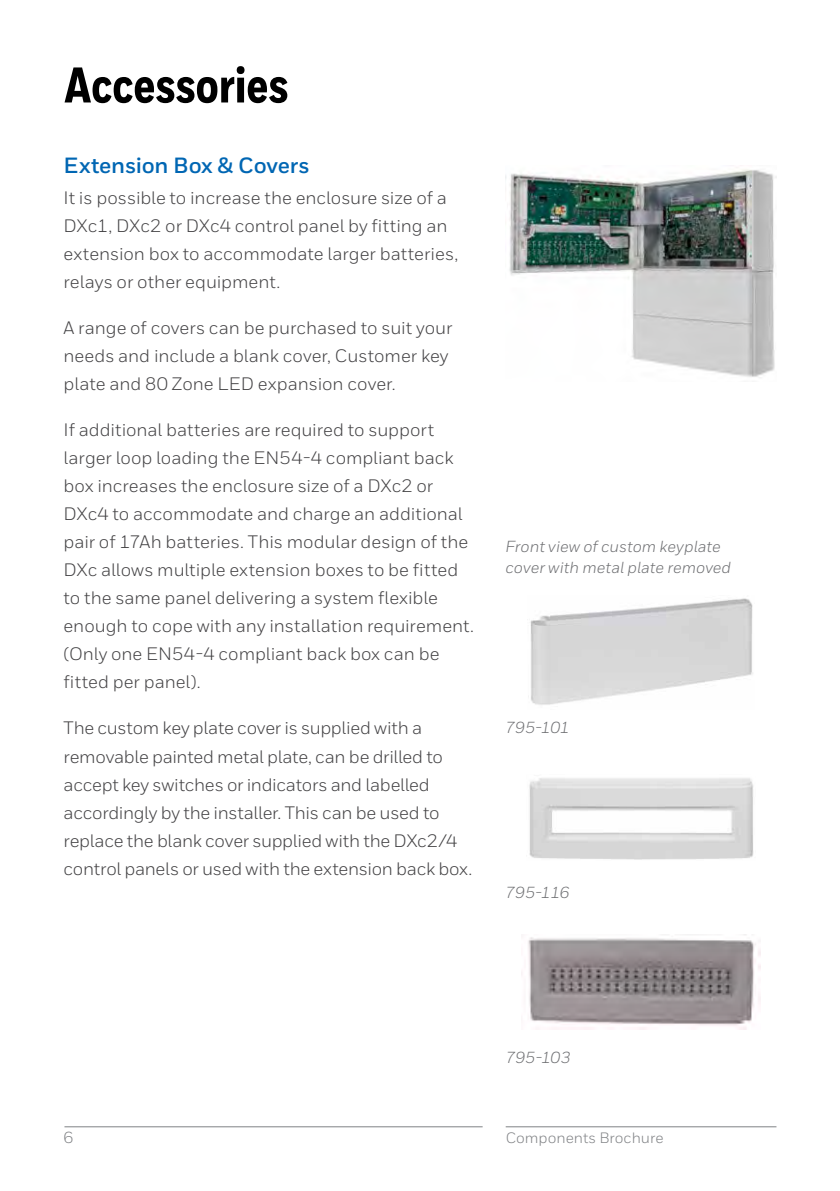
<style>
.page{position:relative;width:840px;height:1191px;background:#fff}
.page>*{position:absolute;margin:0;border:0;box-sizing:border-box;transform-origin:0 0}
.t1{font:800 50px "Honeywell Cond";color:#000}
.t2{font:700 22px "Honeywell Sans";letter-spacing:-.01em;color:#0066b3}
.t3{font:18px/28px "Honeywell Sans";letter-spacing:-.005em;color:#414042}
.t4{font:italic 16px/21px "Honeywell Sans";letter-spacing:.005em;color:#6d6e71}
.t5{font:16px "Honeywell Sans";color:#808285}
.t6{font:15px "Honeywell Sans";color:#808285}
</style>
<div class="page">
<img style="left:505px;top:169px;width:271px;height:208px">
<img style="left:528px;top:598px;width:225px;height:107px">
<img style="left:529px;top:778px;width:225px;height:82px">
<img style="left:521px;top:934px;width:239px;height:95px">
<hr style="left:64px;top:1126px;width:418px;height:1px;background:#808285">
<hr style="left:505px;top:1126px;width:271px;height:1px;background:#808285">
<h1 class="t1" style="left:64px;top:55px;width:225px">Accessories</h1>
<p class="t2" style="left:63px;top:152px;width:247px">Extension Box &amp; Covers</p>
<p class="t3" style="left:63px;top:184px;width:396px">It is possible to increase the enclosure size of a DXc1, DXc2 or DXc4 control panel by fitting an extension box to accommodate larger batteries, relays or other equipment.</p>
<p class="t3" style="left:63px;top:314px;width:390px">A range of covers can be purchased to suit your needs and include a blank cover, Customer key plate and 80 Zone LED expansion cover.</p>
<p class="t3" style="left:63px;top:416px;width:412px">If additional batteries are required to support larger loop loading the EN54-4 compliant back box increases the enclosure size of a DXc2 or DXc4 to accommodate and charge an additional pair of 17Ah batteries. This modular design of the DXc allows multiple extension boxes to be fitted to the same panel delivering a system flexible enough to cope with any installation requirement. (Only one EN54-4 compliant back box can be fitted per panel).</p>
<p class="t3" style="left:63px;top:714px;width:410px">The custom key plate cover is supplied with a removable painted metal plate, can be drilled to accept key switches or indicators and labelled accordingly by the installer. This can be used to replace the blank cover supplied with the DXc2/4 control panels or used with the extension back box.</p>
<p class="t4" style="left:505px;top:717px;width:66px">795-101</p>
<p class="t4" style="left:505px;top:882px;width:66px">795-116</p>
<p class="t4" style="left:505px;top:536px;width:227px">Front view of custom keyplate cover with metal plate removed</p>
<p class="t4" style="left:505px;top:1046px;width:66px">795-103</p>
<p class="t5" style="left:63px;top:1128px;width:11px">6</p>
<p class="t6" style="left:505px;top:1128px;width:159px">Components Brochure</p>
</div>
